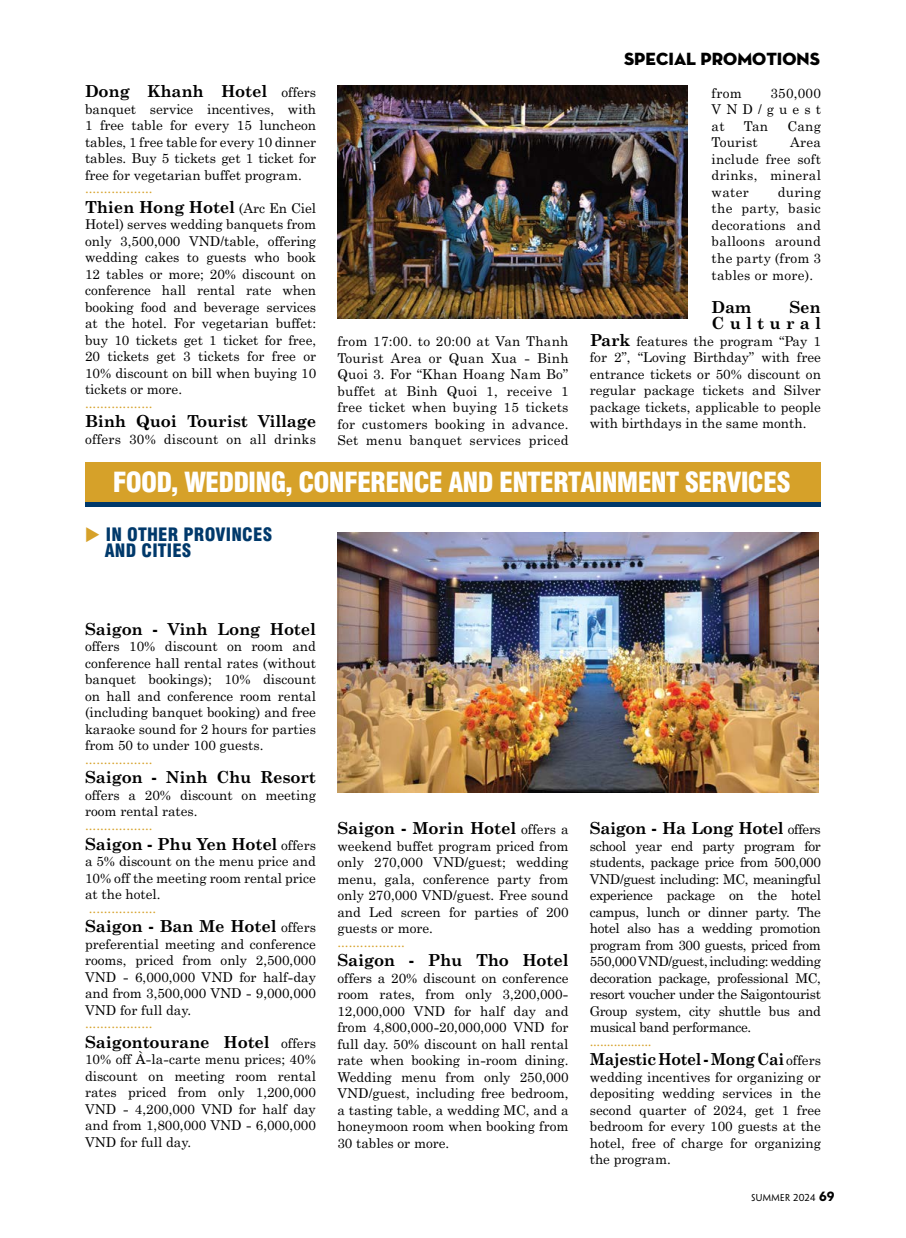
<style>
.page{position:relative;width:906px;height:1238px;background:#fff}
.page>*{position:absolute;margin:0;border:0;box-sizing:border-box;transform-origin:0 0}
.t1{font:27px "UTM Swiss 721 Black Condensed";letter-spacing:-.03em;color:#fff}
.t2{font:18px/16.5px "UTM Swiss 721 Black Condensed";letter-spacing:.01em;color:#00396b}
.t3{font:18px "UTM Neutra";color:#000}
.t4{font:700 16.5px "UTM Centur";letter-spacing:-.01em;color:#000}
.t5{font:700 16.5px "UTM Centur";letter-spacing:-.01em;color:#000;scale:.95 1}
.t6{font:700 16.5px/16.5px "UTM Centur";letter-spacing:.315em;color:#000;text-align:right}
.t7{font:13.5px/16.5px "UTM Centur";color:#000;text-align:justify}
.t8{font:13.5px "UTM Centur";color:#d6a129}
.t9{font:13.5px "UTM Centur";letter-spacing:.02em;color:#000}
.t10{font:9px "UTM Penumbra";letter-spacing:.05em;color:#000}
.s1{font-weight:400;font-size:13.5px}
.s2{font-weight:700;font-size:16.5px}
.s3{color:#d6a129}
.s4{font-weight:700;font-size:12px}
</style>
<div class="page">
<img style="left:337px;top:85px;width:350px;height:234px">
<svg style="left:85px;top:501px;width:735px;height:6px;background:#234a60"></svg>
<div style="left:85px;top:461px;width:735px;height:40px;background:#d6a129"></div>
<img style="left:337px;top:532px;width:481px;height:260px">
<p class="t4" style="left:85px;top:77px;width:233px">Dong Khanh Hotel <span class="s1">offers</span></p>
<p class="t7" style="left:85px;top:99px;width:233px">banquet service incentives, with 1 free table for every 15 luncheon tables, 1 free table for every 10 dinner tables. Buy 5 tickets get 1 ticket for free for vegetarian buffet program.</p>
<p class="t8" style="left:85px;top:177px;width:69px">..................</p>
<p class="t4" style="left:85px;top:192px;width:233px">Thien Hong Hotel <span class="s1">(Arc En Ciel</span></p>
<p class="t7" style="left:85px;top:214px;width:233px">Hotel) serves wedding banquets from only 3,500,000 VND/table, offering wedding cakes to guests who book 12 tables or more; 20% discount on conference hall rental rate when booking food and beverage services at the hotel. For vegetarian buffet: buy 10 tickets get 1 ticket for free, 20 tickets get 3 tickets for free or 10% discount on bill when buying 10 tickets or more.</p>
<p class="t8" style="left:85px;top:392px;width:69px">..................</p>
<p class="t4" style="left:85px;top:407px;width:233px">Binh Quoi Tourist Village</p>
<p class="t9" style="left:85px;top:428px;width:233px">offers 30% discount on all drinks</p>
<p class="t7" style="left:337px;top:331px;width:233px">from 17:00. to 20:00 at Van Thanh Tourist Area or Quan Xua - Binh Quoi 3. For “Khan Hoang Nam Bo” buffet at Binh Quoi 1, receive 1 free ticket when buying 15 tickets for customers booking in advance.<br>Set menu banquet services priced</p>
<h2 class="t3" style="left:624px;top:46px;width:197px">SPECIAL PROMOTIONS</h2>
<p class="t7" style="left:711px;top:83px;width:32px">from</p>
<p class="t7" style="left:711px;top:83px;width:111px;text-indent:59px">350,000<br>VND/guest at</p>
<p class="t7" style="left:744px;top:116px;width:26px">Tan</p>
<p class="t7" style="left:787px;top:116px;width:35px">Cang</p>
<p class="t9" style="left:711px;top:131px;width:48px">Tourist</p>
<p class="t7" style="left:711px;top:133px;width:111px;text-indent:78px">Area include free soft drinks, mineral water</p>
<p class="t7" style="left:711px;top:182px;width:111px;text-indent:66px">during the party, basic decorations and balloons around the party (from 3 tables or more).</p>
<p class="t4" style="left:711px;top:292px;width:41px">Dam</p>
<p class="t6" style="left:711px;top:296px;width:111px">Sen<br>Cultural</p>
<p class="t7" style="left:590px;top:331px;width:233px"><span class="s2">Park</span> features the program “Pay 1 for 2”, “Loving Birthday” with free entrance tickets or 50% discount on regular package tickets and Silver package tickets, applicable to people with birthdays in the same month.</p>
<h1 class="t1" style="left:113px;top:459px;width:679px">FOOD, WEDDING, CONFERENCE AND ENTERTAINMENT SERVICES</h1>
<h2 class="t2" style="left:105px;top:524px;width:169px;text-indent:-20px"><span class="s3">◆</span> IN OTHER PROVINCES<br>AND CITIES</h2>
<p class="t4" style="left:85px;top:614px;width:232px">Saigon - Vinh Long Hotel</p>
<p class="t7" style="left:85px;top:636px;width:232px">offers 10% discount on room and conference hall rental rates (without banquet bookings); 10% discount on hall and conference room rental (including banquet booking) and free karaoke sound for 2 hours for parties from 50 to under 100 guests.</p>
<p class="t8" style="left:85px;top:748px;width:69px">..................</p>
<p class="t4" style="left:85px;top:763px;width:232px">Saigon - Ninh Chu Resort</p>
<p class="t7" style="left:85px;top:785px;width:232px">offers a 20% discount on meeting room rental rates.</p>
<p class="t8" style="left:85px;top:814px;width:69px">..................</p>
<p class="t4" style="left:85px;top:829px;width:232px">Saigon - Phu Yen Hotel <span class="s1">offers</span></p>
<p class="t7" style="left:85px;top:851px;width:232px">a 5% discount on the menu price and 10% off the meeting room rental price at the hotel.</p>
<p class="t8" style="left:89px;top:896px;width:69px">..................</p>
<p class="t4" style="left:85px;top:911px;width:232px">Saigon - Ban Me Hotel <span class="s1">offers</span></p>
<p class="t7" style="left:85px;top:933px;width:232px">preferential meeting and conference rooms, priced from only 2,500,000<br>VND - 6,000,000 VND for half-day and from 3,500,000 VND - 9,000,000<br>VND for full day.</p>
<p class="t8" style="left:85px;top:1012px;width:69px">..................</p>
<p class="t4" style="left:85px;top:1027px;width:232px">Saigontourane Hotel <span class="s1">offers</span></p>
<p class="t7" style="left:85px;top:1049px;width:232px">10% off À-la-carte menu prices; 40% discount on meeting room rental rates priced from only 1,200,000<br>VND - 4,200,000 VND for half day and from 1,800,000 VND - 6,000,000<br>VND for full day.</p>
<p class="t4" style="left:337px;top:813px;width:233px">Saigon - Morin Hotel <span class="s1">offers a</span></p>
<p class="t7" style="left:337px;top:835px;width:233px">weekend buffet program priced from only 270,000 VND/guest; wedding menu, gala, conference party from only 270,000 VND/guest. Free sound and Led screen for parties of 200 guests or more.</p>
<p class="t8" style="left:337px;top:930px;width:69px">..................</p>
<p class="t4" style="left:337px;top:945px;width:233px">Saigon - Phu Tho Hotel</p>
<p class="t7" style="left:337px;top:967px;width:233px">offers a 20% discount on conference room rates, from only 3,200,000- 12,000,000 VND for half day and from 4,800,000-20,000,000 VND for full day. 50% discount on hall rental rate when booking in-room dining.<br>Wedding menu from only 250,000<br>VND/guest, including free bedroom, a tasting table, a wedding MC, and a honeymoon room when booking from 30 tables or more.</p>
<p class="t4" style="left:590px;top:813px;width:233px">Saigon - Ha Long Hotel <span class="s1">offers</span></p>
<p class="t7" style="left:590px;top:835px;width:233px">school year end party program for students, package price from 500,000<br>VND/guest including: MC, meaningful experience package on the hotel campus, lunch or dinner party. The hotel also has a wedding promotion program from 300 guests, priced from 550,000 VND/guest, including: wedding decoration package, professional MC, resort voucher under the Saigontourist Group system, city shuttle bus and musical band performance.</p>
<p class="t8" style="left:590px;top:1029px;width:63px">..................</p>
<p class="t5" style="left:590px;top:1044px;width:245px">Majestic Hotel - Mong Cai <span class="s1">offers</span></p>
<p class="t7" style="left:590px;top:1066px;width:233px">wedding incentives for organizing or depositing wedding services in the second quarter of 2024, get 1 free bedroom for every 100 guests at the hotel, free of charge for organizing the program.</p>
<p class="t10" style="left:751px;top:1190px;width:85px">SUMMER 2024 <span class="s4">69</span></p>
</div>
